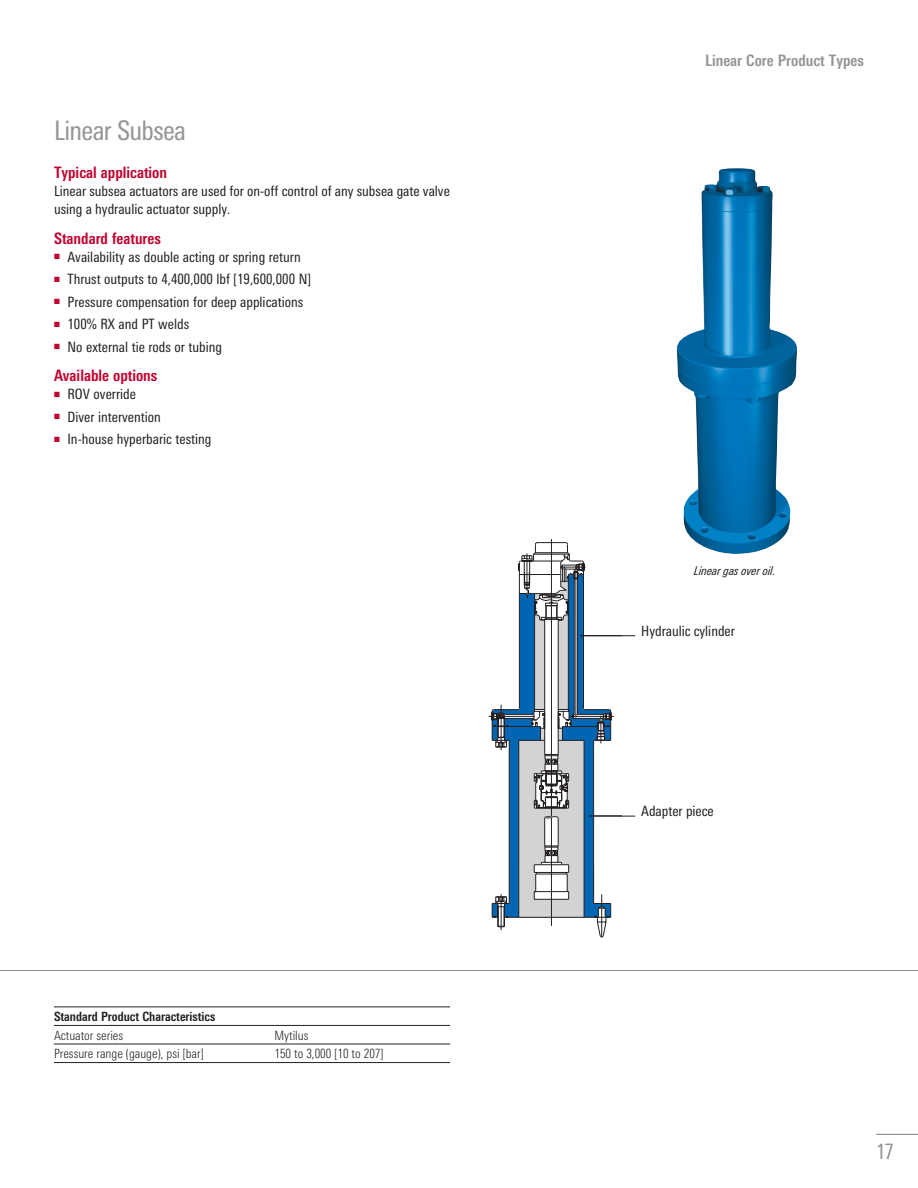
<style>
.page{position:relative;width:918px;height:1188px;background:#fff}
.page>*{position:absolute;margin:0;border:0;box-sizing:border-box;transform-origin:0 0}
.Subhead{font:condensed 27px "Univers Next Pro";letter-spacing:-.025em;color:#939598}
.t1{font:300 condensed 21px "Univers Next Pro";color:#939598}
.Body_Head{font:700 condensed 15.75px "Univers Next Pro";color:#c10230}
.t2{font:700 condensed 15.75px "Univers Next Pro";color:#939598}
.Body_Text{font:condensed 14.25px/18px "Univers Next Pro";color:#231f20}
.Table_Text{font:300 condensed 12.75px "Univers Next Pro";color:#231f20}
.Table_Subhead{font:700 condensed 12.75px "Univers Next Pro";color:#231f20}
.t3{font:italic condensed 12px "Univers Next Pro";letter-spacing:-.01em;color:#231f20}
.t4{font:condensed 9.3px "Univers Next Pro";color:#231f20}
</style>
<div class="page">
<hr style="left:0;top:970px;width:918px;height:1px;background:#939598">
<hr style="left:54px;top:1044px;width:220px;height:1px;background:#231f20">
<hr style="left:274px;top:1044px;width:176px;height:1px;background:#231f20">
<hr style="left:54px;top:1062px;width:220px;height:1px;background:#231f20">
<hr style="left:274px;top:1062px;width:176px;height:1px;background:#231f20">
<hr style="left:54px;top:1006px;width:220px;height:1px;background:#231f20">
<hr style="left:274px;top:1006px;width:176px;height:1px;background:#231f20">
<hr style="left:54px;top:1025px;width:220px;height:1px;background:#231f20">
<hr style="left:274px;top:1025px;width:176px;height:1px;background:#231f20">
<img style="left:676px;top:168px;width:121px;height:386px">
<hr style="left:551px;top:539px;width:1px;height:387px;background:#231f20">
<hr style="left:489px;top:716px;width:46px;height:1px;background:#231f20">
<hr style="left:601px;top:894px;width:1px;height:44px;background:#231f20">
<hr style="left:570px;top:716px;width:44px;height:1px;background:#231f20">
<svg style="left:491px;top:542px;width:121px;height:395px"></svg>
<hr style="left:580px;top:635px;width:55px;height:1px;background:#231f20">
<hr style="left:589px;top:816px;width:46px;height:1px;background:#231f20">
<hr style="left:876px;top:1134px;width:42px;height:1px;background:#939598">
<p class="Subhead" style="left:54px;top:114px;width:134px">Linear Subsea</p>
<p class="Body_Head" style="left:54px;top:163px;width:115px">Typical application</p>
<p class="Body_Text" style="left:54px;top:182px;width:397px">Linear subsea actuators are used for on-off control of any subsea gate valve using a hydraulic actuator supply.</p>
<p class="Body_Head" style="left:54px;top:229px;width:108px">Standard features</p>
<p class="Body_Text" style="left:54px;top:248px;width:248px"><sup>■</sup> Availability as double acting or spring return</p>
<p class="Body_Text" style="left:54px;top:270px;width:258px"><sup>■</sup> Thrust outputs to 4,400,000 lbf [19,600,000 N]</p>
<p class="Body_Text" style="left:54px;top:293px;width:251px"><sup>■</sup> Pressure compensation for deep applications</p>
<p class="Body_Text" style="left:54px;top:315px;width:137px"><sup>■</sup> 100% RX and PT welds</p>
<p class="Body_Text" style="left:54px;top:338px;width:170px"><sup>■</sup> No external tie rods or tubing</p>
<p class="Body_Head" style="left:54px;top:366px;width:105px">Available options</p>
<p class="Body_Text" style="left:54px;top:385px;width:83px"><sup>■</sup> ROV override</p>
<p class="Body_Text" style="left:54px;top:407px;width:108px"><sup>■</sup> Diver intervention</p>
<p class="Body_Text" style="left:54px;top:430px;width:159px"><sup>■</sup> In-house hyperbaric testing</p>
<p class="Table_Subhead" style="left:54px;top:1009px;width:163px">Standard Product Characteristics</p>
<p class="Table_Text" style="left:54px;top:1028px;width:71px">Actuator series</p>
<p class="Table_Text" style="left:274px;top:1028px;width:36px">Mytilus</p>
<p class="Table_Text" style="left:54px;top:1046px;width:151px">Pressure range (gauge), psi [bar]</p>
<p class="Table_Text" style="left:274px;top:1046px;width:111px">150 to 3,000 [10 to 207]</p>
<p class="t2" style="left:705px;top:51px;width:160px">Linear Core Product Types</p>
<p class="t3" style="left:694px;top:563px;width:83px">Linear gas over oil.</p>
<p class="Body_Text" style="left:641px;top:622px;width:95px">Hydraulic cylinder</p>
<p class="t4" style="left:657px;top:627px;width:63px">Hydraulic cylinder</p>
<p class="Body_Text" style="left:641px;top:802px;width:74px">Adapter piece</p>
<p class="t4" style="left:657px;top:807px;width:49px">Adapter piece</p>
<h2 class="t1" style="left:876px;top:1139px;width:19px">17</h2>
</div>
